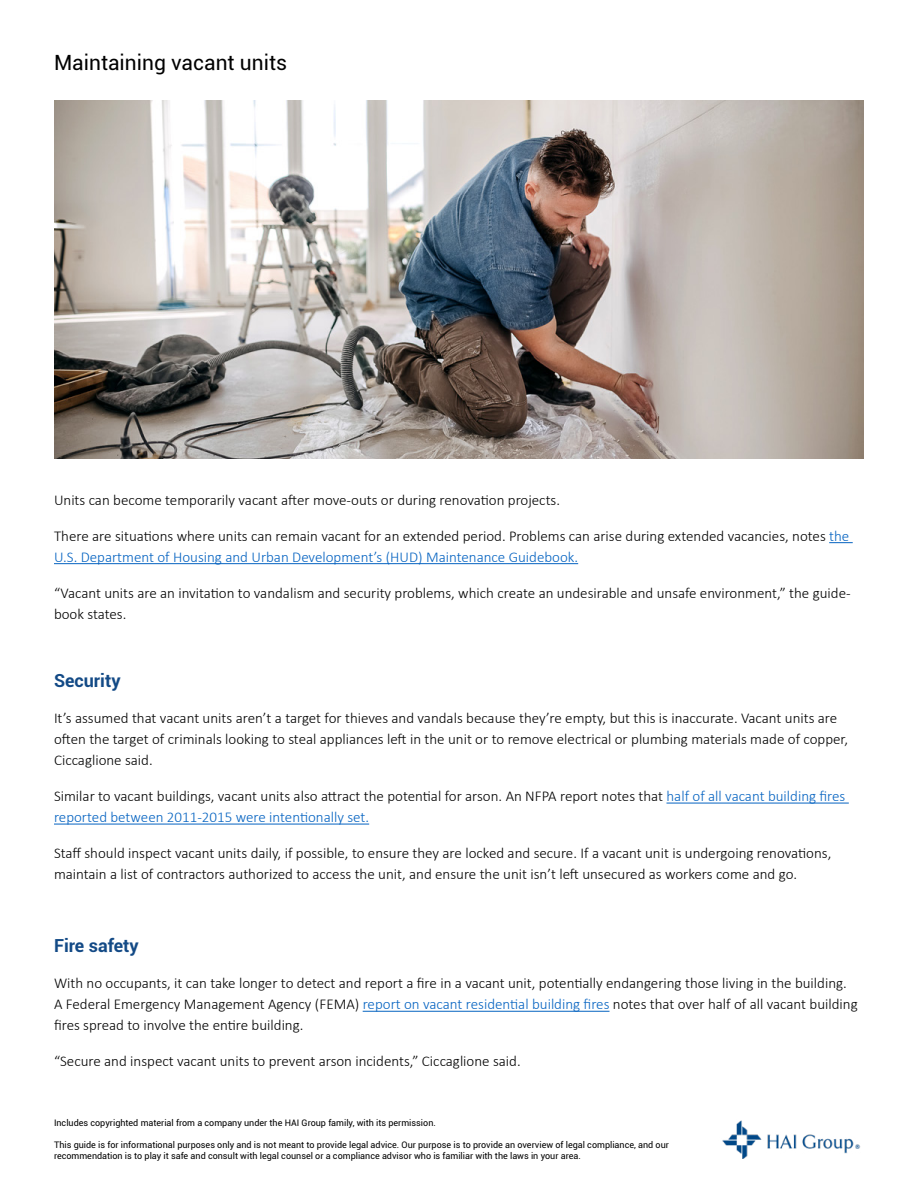
<style>
.page{position:relative;width:918px;height:1188px;background:#fff}
.page>*{position:absolute;margin:0;border:0;box-sizing:border-box;transform-origin:0 0}
.t1{font:21px "Roboto";color:#000}
.t2{font:700 18px "Roboto";color:#134a86}
.t3{font:300 15px/21px "Calibri";color:#000}
.t4{font:9px/10.8px "Roboto";color:#000}
.s1{color:#0563c1}
</style>
<div class="page">
<svg style="left:829px;top:542px;width:24px;height:1px"></svg>
<hr style="left:54px;top:563px;width:524px;height:1px;background:#0563c1">
<hr style="left:666px;top:803px;width:183px;height:1px;background:#0563c1">
<hr style="left:54px;top:824px;width:315px;height:1px;background:#0563c1">
<hr style="left:363px;top:1011px;width:247px;height:1px;background:#0563c1">
<img style="left:722px;top:1120px;width:139px;height:39px">
<img style="left:54px;top:100px;width:810px;height:359px">
<h1 class="t1" style="left:54px;top:48px;width:235px">Maintaining vacant units</h1>
<p class="t3" style="left:54px;top:489px;width:508px">Units can become temporarily vacant after move-outs or during renovation projects.</p>
<p class="t3" style="left:54px;top:525px;width:797px">There are situations where units can remain vacant for an extended period. Problems can arise during extended vacancies, notes <span class="s1">the<br>U.S. Department of Housing and Urban Development’s (HUD) Maintenance Guidebook.</span></p>
<p class="t3" style="left:54px;top:582px;width:798px;line-height:21.6px">“Vacant units are an invitation to vandalism and security problems, which create an undesirable and unsafe environment,” the guide&shy;book states.</p>
<p class="t2" style="left:54px;top:668px;width:68px">Security</p>
<p class="t3" style="left:54px;top:708px;width:796px">It’s assumed that vacant units aren’t a target for thieves and vandals because they’re empty, but this is inaccurate. Vacant units are often the target of criminals looking to steal appliances left in the unit or to remove electrical or plumbing materials made of copper,<br>Ciccaglione said.</p>
<p class="t3" style="left:54px;top:786px;width:793px">Similar to vacant buildings, vacant units also attract the potential for arson. An NFPA report notes that <span class="s1">half of all vacant building fires reported between 2011-2015 were intentionally set.</span></p>
<p class="t3" style="left:54px;top:843px;width:779px">Staff should inspect vacant units daily, if possible, to ensure they are locked and secure. If a vacant unit is undergoing renovations, maintain a list of contractors authorized to access the unit, and ensure the unit isn’t left unsecured as workers come and go.</p>
<p class="t2" style="left:54px;top:933px;width:86px">Fire safety</p>
<p class="t3" style="left:54px;top:973px;width:805px">With no occupants, it can take longer to detect and report a fire in a vacant unit, potentially endangering those living in the building.<br>A Federal Emergency Management Agency (FEMA) <span class="s1">report on vacant residential building fires</span> notes that over half of all vacant building fires spread to involve the entire building.</p>
<p class="t3" style="left:54px;top:1051px;width:468px">“Secure and inspect vacant units to prevent arson incidents,” Ciccaglione said.</p>
<p class="t4" style="left:54px;top:1117px;width:383px">Includes copyrighted material from a company under the HAI Group family, with its permission.</p>
<p class="t4" style="left:54px;top:1139px;width:616px">This guide is for informational purposes only and is not meant to provide legal advice. Our purpose is to provide an overview of legal compliance, and our recommendation is to play it safe and consult with legal counsel or a compliance advisor who is familiar with the laws in your area.</p>
</div>
